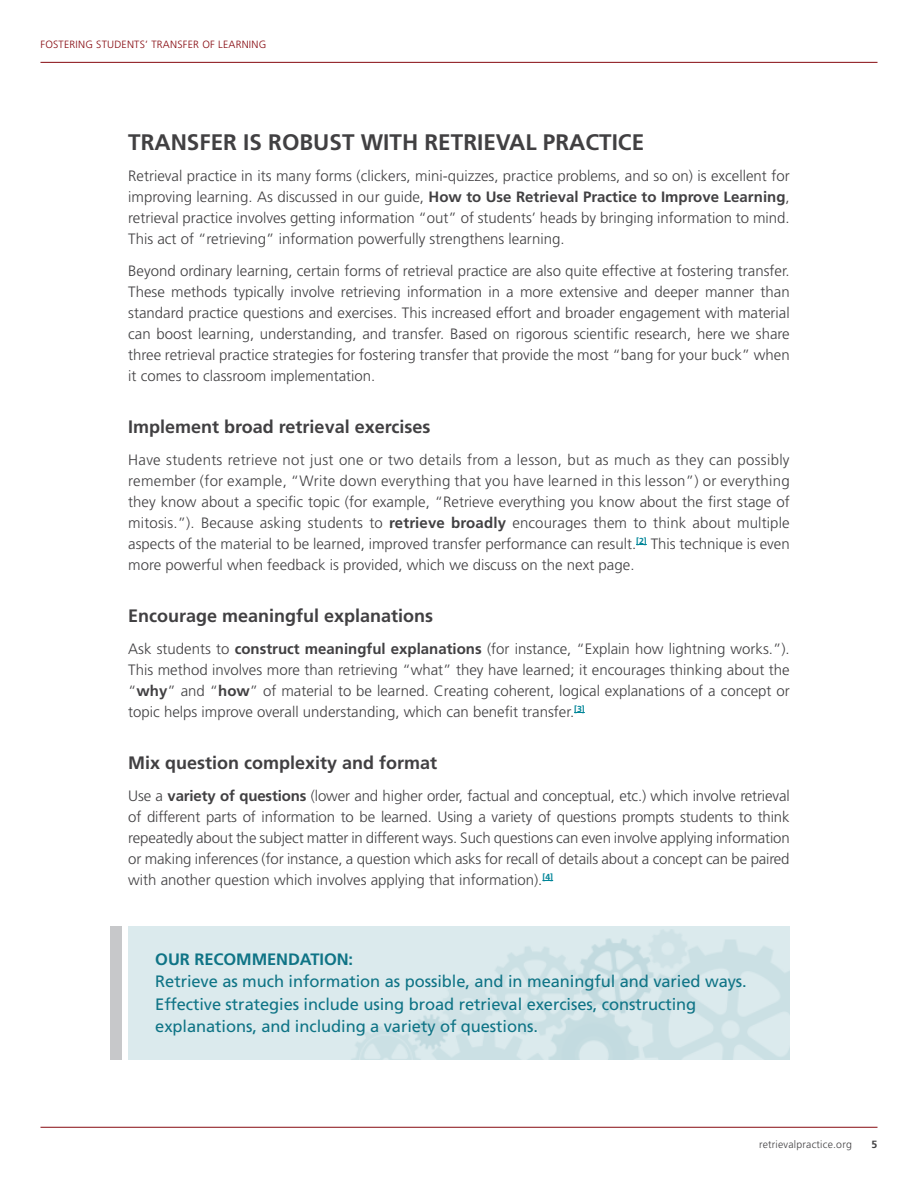
<style>
.page{position:relative;width:918px;height:1188px;background:#fff}
.page>*{position:absolute;margin:0;border:0;box-sizing:border-box;transform-origin:0 0}
.t1{font:700 22.5px "Frutiger";color:#414042}
.t2{font:700 18px "Frutiger";color:#414042}
.t3{font:16.5px/22.5px "Frutiger";letter-spacing:-.005em;color:#0f7486}
.t4{font:700 16.5px "Frutiger";letter-spacing:-.005em;color:#0f7486}
.t5{font:300 15px/21px "Frutiger";color:#414042;text-align:justify}
.t6{font:300 10.5px "Frutiger";letter-spacing:.02em;color:#86090f}
.t7{font:300 10.5px "Frutiger";letter-spacing:.02em;color:#414042}
.t8{font:700 10.5px "Frutiger";color:#414042}
.s1{font-weight:700}
</style>
<div class="page">
<hr style="left:40px;top:1127px;width:838px;height:1px;background:#86090f">
<hr style="left:40px;top:62px;width:838px;height:1px;background:#86090f">
<div style="left:128px;top:926px;width:662px;height:134px;background:#dbeaed"></div>
<img style="left:351px;top:930px;width:439px;height:130px">
<div style="left:110px;top:926px;width:12px;height:134px;background:#c7c8ca"></div>
<p class="t6" style="left:40px;top:39px;width:227px">FOSTERING STUDENTS’ TRANSFER OF LEARNING</p>
<h1 class="t1" style="left:128px;top:129px;width:517px">TRANSFER IS ROBUST WITH RETRIEVAL PRACTICE</h1>
<p class="t5" style="left:128px;top:166px;width:663px">Retrieval practice in its many forms (clickers, mini-quizzes, practice problems, and so on) is excellent for improving learning. As discussed in our guide, <span class="s1">How to Use Retrieval Practice to Improve Learning</span>, retrieval practice involves getting information “out” of students’ heads by bringing information to mind.<br>This act of “retrieving” information powerfully strengthens learning.</p>
<p class="t5" style="left:128px;top:260px;width:663px">Beyond ordinary learning, certain forms of retrieval practice are also quite effective at fostering transfer.<br>These methods typically involve retrieving information in a more extensive and deeper manner than standard practice questions and exercises. This increased effort and broader engagement with material can boost learning, understanding, and transfer. Based on rigorous scientific research, here we share three retrieval practice strategies for fostering transfer that provide the most “bang for your buck” when it comes to classroom implementation.</p>
<p class="t2" style="left:128px;top:416px;width:304px">Implement broad retrieval exercises</p>
<p class="t5" style="left:128px;top:449px;width:663px">Have students retrieve not just one or two details from a lesson, but as much as they can possibly remember (for example, “Write down everything that you have learned in this lesson”) or everything they know about a specific topic (for example, “Retrieve everything you know about the first stage of mitosis.”). Because asking students to <span class="s1">retrieve broadly</span> encourages them to think about multiple aspects of the material to be learned, improved transfer performance can result.<sup>[2]</sup> This technique is even more powerful when feedback is provided, which we discuss on the next page.</p>
<p class="t2" style="left:128px;top:605px;width:307px">Encourage meaningful explanations</p>
<p class="t5" style="left:128px;top:638px;width:663px">Ask students to <span class="s1">construct meaningful explanations</span> (for instance, “Explain how lightning works.”).<br>This method involves more than retrieving “what” they have learned; it encourages thinking about the “<span class="s1">why</span>” and “<span class="s1">how</span>” of material to be learned. Creating coherent, logical explanations of a concept or topic helps improve overall understanding, which can benefit transfer.<sup>[3]</sup></p>
<p class="t2" style="left:128px;top:752px;width:311px">Mix question complexity and format</p>
<p class="t5" style="left:128px;top:785px;width:663px">Use a <span class="s1">variety of questions</span> (lower and higher order, factual and conceptual, etc.) which involve retrieval of different parts of information to be learned. Using a variety of questions prompts students to think repeatedly about the subject matter in different ways. Such questions can even involve applying information or making inferences (for instance, a question which asks for recall of details about a concept can be paired with another question which involves applying that information).<sup>[4]</sup></p>
<p class="t4" style="left:155px;top:949px;width:199px">OUR RECOMMENDATION:</p>
<p class="t3" style="left:155px;top:970px;width:593px">Retrieve as much information as possible, and in meaningful and varied ways.<br>Effective strategies include using broad retrieval exercises, constructing explanations, and including a variety of questions.</p>
<p class="t7" style="left:759px;top:1138px;width:94px">retrievalpractice.org</p>
<p class="t8" style="left:872px;top:1138px;width:7px">5</p>
</div>
